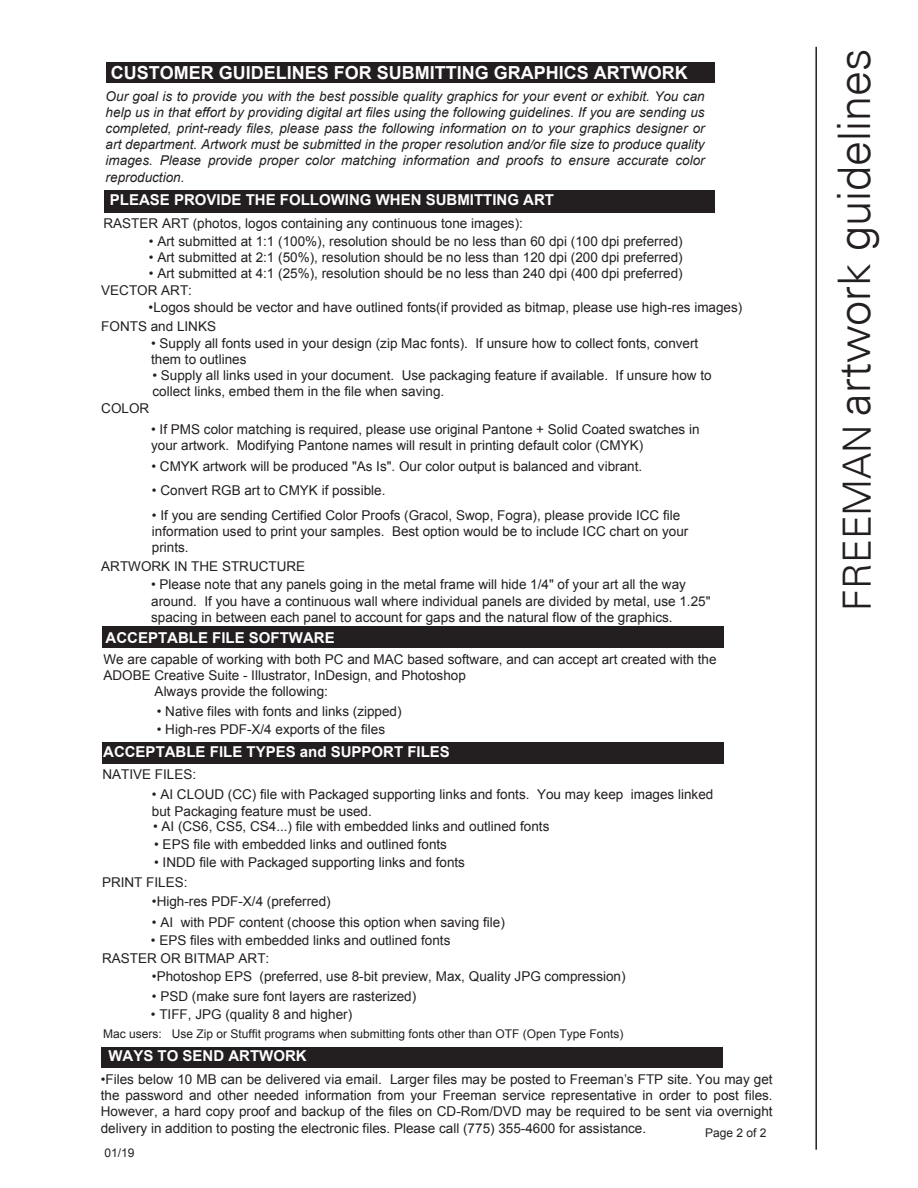
<style>
.page{position:relative;width:918px;height:1188px;background:#fff}
.page>*{position:absolute;margin:0;border:0;box-sizing:border-box;transform-origin:0 0}
.t1{font:300 45px "Univers";color:#231f20}
.t2{font:300 39px "Univers";color:#231f20}
.t3{font:700 18px "Arial";color:#fff}
.t4{font:700 15px "Arial";color:#fff}
.t5{font:13.5px/16.2px "Arial";color:#231f20}
.t6{font:italic 13.5px/16.2px "Arial";color:#231f20;text-align:justify}
.t7{font:12px "Arial";color:#231f20}
</style>
<div class="page">
<hr style="left:815px;top:47px;width:2px;height:1103px;background:#231f20">
<div style="left:102px;top:627px;width:622px;height:21px;background:#231f20"></div>
<div style="left:104px;top:190px;width:611px;height:23px;background:#231f20"></div>
<div style="left:107px;top:62px;width:608px;height:21px;background:#231f20"></div>
<div style="left:102px;top:742px;width:622px;height:22px;background:#231f20"></div>
<div style="left:101px;top:1047px;width:622px;height:21px;background:#231f20"></div>
<h3 class="t3" style="left:111px;top:63px;width:579px">CUSTOMER GUIDELINES FOR SUBMITTING GRAPHICS ARTWORK</h3>
<p class="t6" style="left:106px;top:88px;width:601px">Our goal is to provide you with the best possible quality graphics for your event or exhibit. You can help us in that effort by providing digital art files using the following guidelines. If you are sending us completed, print-ready files, please pass the following information on to your graphics designer or art department. Artwork must be submitted in the proper resolution and/or file size to produce quality images. Please provide proper color matching information and proofs to ensure accurate color reproduction.</p>
<p class="t4" style="left:110px;top:192px;width:446px">PLEASE PROVIDE THE FOLLOWING WHEN SUBMITTING ART</p>
<p class="t5" style="left:104px;top:215px;width:421px">RASTER ART (photos, logos containing any continuous tone images):</p>
<p class="t5" style="left:149px;top:233px;width:535px">• Art submitted at 1:1 (100%), resolution should be no less than 60 dpi (100 dpi preferred)</p>
<p class="t5" style="left:149px;top:249px;width:535px">• Art submitted at 2:1 (50%), resolution should be no less than 120 dpi (200 dpi preferred)</p>
<p class="t5" style="left:149px;top:265px;width:535px">• Art submitted at 4:1 (25%), resolution should be no less than 240 dpi (400 dpi preferred)</p>
<p class="t5" style="left:101px;top:283px;width:92px">VECTOR ART:</p>
<p class="t5" style="left:101px;top:299px;width:643px;line-height:18.3px;text-indent:47px">•Logos should be vector and have outlined fonts(if provided as bitmap, please use high-res images)<br>FONTS and LINKS</p>
<p class="t5" style="left:151px;top:335px;width:549px">• Supply all fonts used in your design (zip Mac fonts). If unsure how to collect fonts, convert them to outlines</p>
<p class="t5" style="left:152px;top:367px;width:561px">• Supply all links used in your document. Use packaging feature if available. If unsure how to collect links, embed them in the file when saving.</p>
<p class="t5" style="left:101px;top:400px;width:50px">COLOR</p>
<p class="t5" style="left:151px;top:421px;width:550px">• If PMS color matching is required, please use original Pantone + Solid Coated swatches in your artwork. Modifying Pantone names will result in printing default color (CMYK)</p>
<p class="t5" style="left:152px;top:482px;width:235px">• Convert RGB art to CMYK if possible.</p>
<p class="t5" style="left:152px;top:507px;width:538px">• If you are sending Certified Color Proofs (Gracol, Swop, Fogra), please provide ICC file information used to print your samples. Best option would be to include ICC chart on your prints.</p>
<p class="t5" style="left:151px;top:458px;width:492px">• CMYK artwork will be produced "As Is". Our color output is balanced and vibrant.</p>
<p class="t5" style="left:101px;top:558px;width:205px">ARTWORK IN THE STRUCTURE</p>
<p class="t5" style="left:151px;top:577px;width:561px">• Please note that any panels going in the metal frame will hide 1/4" of your art all the way around. If you have a continuous wall where individual panels are divided by metal, use 1.25" spacing in between each panel to account for gaps and the natural flow of the graphics.</p>
<p class="t4" style="left:106px;top:629px;width:231px">ACCEPTABLE FILE SOFTWARE</p>
<p class="t5" style="left:104px;top:651px;width:615px">We are capable of working with both PC and MAC based software, and can accept art created with the<br>ADOBE Creative Suite - Illustrator, InDesign, and Photoshop</p>
<p class="t5" style="left:155px;top:683px;width:175px">Always provide the following:</p>
<p class="t5" style="left:157px;top:703px;width:246px">• Native files with fonts and links (zipped)</p>
<p class="t5" style="left:157px;top:721px;width:230px">• High-res PDF-X/4 exports of the files</p>
<p class="t4" style="left:103px;top:743px;width:348px">ACCEPTABLE FILE TYPES and SUPPORT FILES</p>
<p class="t5" style="left:102px;top:766px;width:95px">NATIVE FILES:</p>
<p class="t5" style="left:152px;top:787px;width:563px">• AI CLOUD (CC) file with Packaged supporting links and fonts. You may keep images linked but Packaging feature must be used.</p>
<p class="t5" style="left:153px;top:818px;width:398px">• AI (CS6, CS5, CS4...) file with embedded links and outlined fonts</p>
<p class="t5" style="left:154px;top:836px;width:294px">• EPS file with embedded links and outlined fonts</p>
<p class="t5" style="left:154px;top:854px;width:312px">• INDD file with Packaged supporting links and fonts</p>
<p class="t5" style="left:102px;top:874px;width:87px">PRINT FILES:</p>
<p class="t5" style="left:152px;top:893px;width:180px">•High-res PDF-X/4 (preferred)</p>
<p class="t5" style="left:152px;top:914px;width:354px">• AI with PDF content (choose this option when saving file)</p>
<p class="t5" style="left:151px;top:932px;width:301px">• EPS files with embedded links and outlined fonts</p>
<p class="t5" style="left:152px;top:968px;width:475px">•Photoshop EPS (preferred, use 8-bit preview, Max, Quality JPG compression)</p>
<p class="t5" style="left:152px;top:989px;width:266px">• PSD (make sure font layers are rasterized)</p>
<p class="t5" style="left:151px;top:1006px;width:203px">• TIFF, JPG (quality 8 and higher)</p>
<p class="t5" style="left:102px;top:950px;width:169px">RASTER OR BITMAP ART:</p>
<p class="t7" style="left:103px;top:1027px;width:522px">Mac users: Use Zip or Stuffit programs when submitting fonts other than OTF (Open Type Fonts)</p>
<p class="t4" style="left:108px;top:1048px;width:200px">WAYS TO SEND ARTWORK</p>
<p class="t5" style="left:101px;top:1071px;width:673px;text-align:justify">•Files below 10 MB can be delivered via email. Larger files may be posted to Freeman’s FTP site. You may get the password and other needed information from your Freeman service representative in order to post files.<br>However, a hard copy proof and backup of the files on CD-Rom/DVD may be required to be sent via overnight delivery in addition to posting the electronic files. Please call (775) 355-4600 for assistance.</p>
<p class="t7" style="left:705px;top:1126px;width:63px">Page 2 of 2</p>
<p class="t7" style="left:105px;top:1146px;width:32px">01/19</p>
<h1 class="t1" style="left:827px;top:416px;width:369px;rotate:-90deg">artwork guidelines</h1>
<h2 class="t2" style="left:834px;top:611px;width:188px;rotate:-90deg">FREEMAN</h2>
</div>
